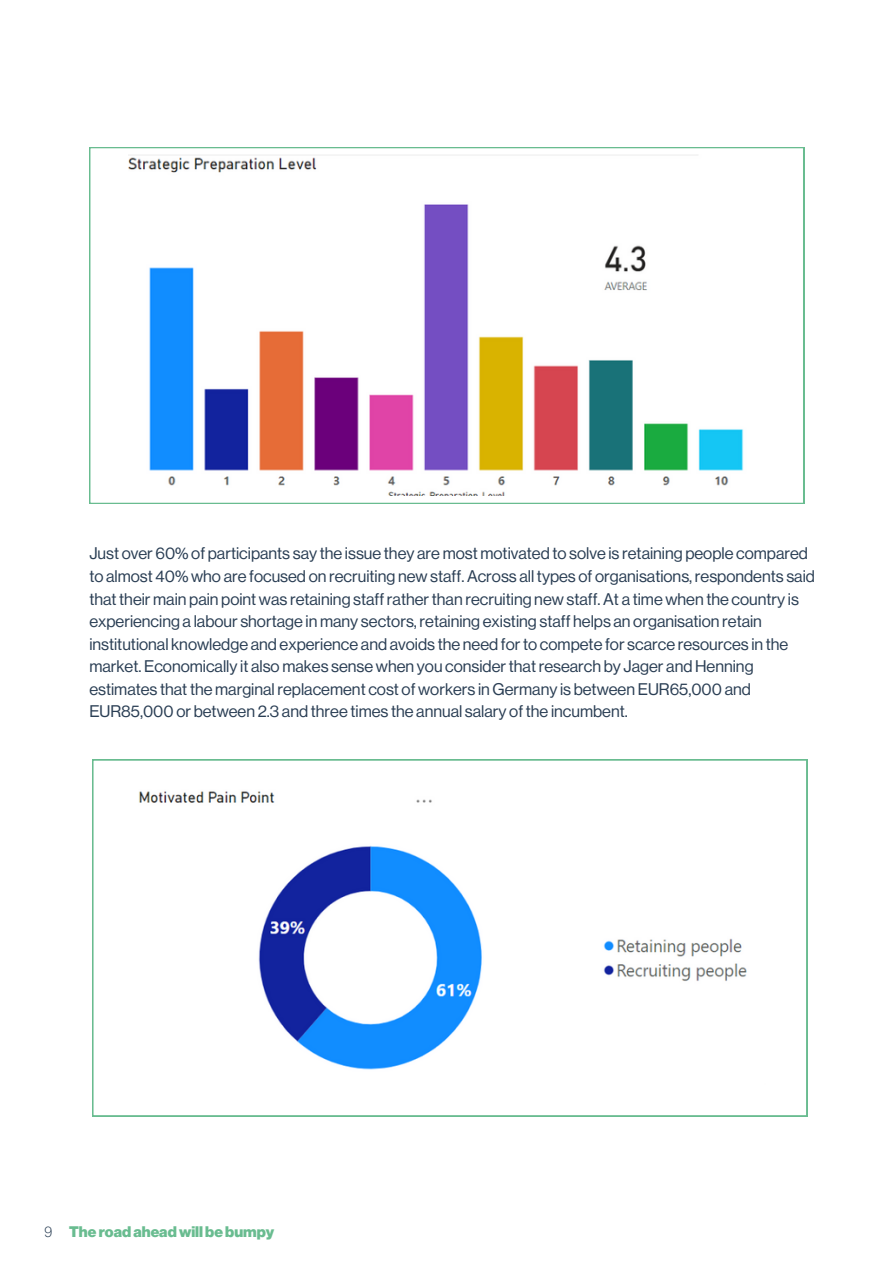
<style>
.page{position:relative;width:893px;height:1264px;background:#fff}
.page>*{position:absolute;margin:0;border:0;box-sizing:border-box;transform-origin:0 0}
.t1{font:16.5px/22.5px "Neue Haas Display";color:#2a3e54}
.t2{font:900 15px "Neue Haas Display";color:#69bc90}
.t3{font:100 15px "Neue Haas Display";color:#2a3e54}
</style>
<div class="page">
<svg style="left:89px;top:147px;width:715px;height:357px"></svg>
<img style="left:128px;top:155px;width:636px;height:341px">
<svg style="left:92px;top:759px;width:715px;height:357px"></svg>
<img style="left:139px;top:790px;width:627px;height:295px">
<p class="t1" style="left:89px;top:543px;width:727px">Just over 60% of participants say the issue they are most motivated to solve is retaining people compared to almost 40% who are focused on recruiting new staff. Across all types of organisations, respondents said that their main pain point was retaining staff rather than recruiting new staff. At a time when the country is experiencing a labour shortage in many sectors, retaining existing staff helps an organisation retain institutional knowledge and experience and avoids the need for to compete for scarce resources in the market. Economically it also makes sense when you consider that research by Jager and Henning estimates that the marginal replacement cost of workers in Germany is between EUR65,000 and EUR85,000 or between 2.3 and three times the annual salary of the incumbent.</p>
<p class="t3" style="left:45px;top:1224px;width:9px">9</p>
<p class="t2" style="left:69px;top:1224px;width:206px">The roadahead willbebumpy</p>
</div>
